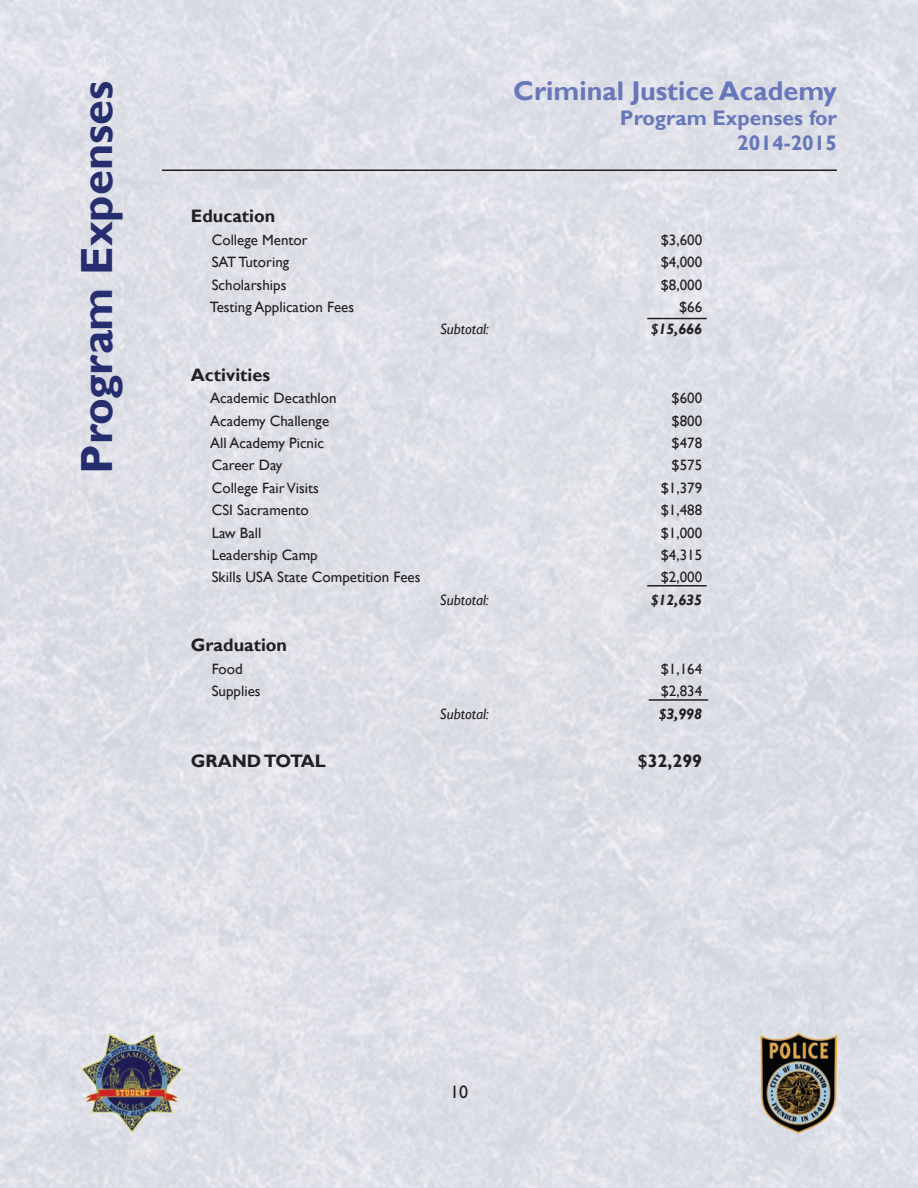
<style>
.page{position:relative;width:918px;height:1188px;background:#fff}
.page>*{position:absolute;margin:0;border:0;box-sizing:border-box;transform-origin:0 0}
.t1{font:700 45px "Gill Sans";color:#262e6f}
.t2{font:700 27px "Gill Sans";color:#6877ba}
.t3{font:700 21px/25.2px "Gill Sans";color:#6877ba;text-align:right}
.t4{font:700 18px "Gill Sans";color:#231f20}
.t5{font:18px "Gill Sans";color:#231f20}
.t6{font:15px "Gill Sans";color:#231f20}
.t7{font:italic 15px "Gill Sans";color:#231f20}
.t8{font:italic 700 15px "Gill Sans";color:#231f20}
</style>
<div class="page">
<img style="left:0;top:0;width:918px;height:1188px">
<img style="left:81px;top:1033px;width:102px;height:101px">
<img style="left:761px;top:1033px;width:75px;height:100px">
<hr style="left:162px;top:170px;width:675px;height:1px;background:#231f20">
<hr style="left:647px;top:318px;width:60px;height:1px;background:#231f20">
<hr style="left:649px;top:699px;width:59px;height:2px;background:#231f20">
<hr style="left:647px;top:585px;width:60px;height:1px;background:#231f20">
<h1 class="t1" style="left:70px;top:474px;width:394px;rotate:-90deg">Program Expenses</h1>
<h2 class="t2" style="left:513px;top:74px;width:325px">Criminal Justice Academy</h2>
<h3 class="t3" style="left:620px;top:106px;width:219px">Program Expenses for<br>2014-2015</h3>
<p class="t4" style="left:191px;top:206px;width:86px">Education</p>
<p class="t6" style="left:212px;top:231px;width:98px">College Mentor</p>
<p class="t6" style="left:661px;top:231px;width:43px">$3,600</p>
<p class="t6" style="left:212px;top:253px;width:79px">SAT Tutoring</p>
<p class="t6" style="left:661px;top:253px;width:43px">$4,000</p>
<p class="t6" style="left:212px;top:276px;width:76px">Scholarships</p>
<p class="t6" style="left:661px;top:276px;width:43px">$8,000</p>
<p class="t6" style="left:210px;top:298px;width:146px">Testing Application Fees</p>
<p class="t6" style="left:679px;top:298px;width:25px">$66</p>
<p class="t7" style="left:440px;top:320px;width:50px">Subtotal:</p>
<p class="t8" style="left:651px;top:320px;width:53px">$15,666</p>
<p class="t4" style="left:191px;top:364px;width:81px">Activities</p>
<p class="t6" style="left:210px;top:390px;width:128px">Academic Decathlon</p>
<p class="t6" style="left:672px;top:390px;width:32px">$600</p>
<p class="t6" style="left:210px;top:412px;width:120px">Academy Challenge</p>
<p class="t6" style="left:672px;top:412px;width:32px">$800</p>
<p class="t6" style="left:210px;top:434px;width:115px">All Academy Picnic</p>
<p class="t6" style="left:672px;top:434px;width:32px">$478</p>
<p class="t6" style="left:212px;top:457px;width:72px">Career Day</p>
<p class="t6" style="left:672px;top:457px;width:32px">$575</p>
<p class="t6" style="left:212px;top:479px;width:109px">College Fair Visits</p>
<p class="t6" style="left:661px;top:479px;width:43px">$1,379</p>
<p class="t6" style="left:212px;top:501px;width:99px">CSI Sacramento</p>
<p class="t6" style="left:661px;top:501px;width:43px">$1,488</p>
<p class="t6" style="left:212px;top:524px;width:51px">Law Ball</p>
<p class="t6" style="left:661px;top:524px;width:43px">$1,000</p>
<p class="t6" style="left:212px;top:546px;width:108px">Leadership Camp</p>
<p class="t6" style="left:661px;top:546px;width:43px">$4,315</p>
<p class="t6" style="left:212px;top:569px;width:210px">Skills USA State Competition Fees</p>
<p class="t6" style="left:661px;top:569px;width:43px">$2,000</p>
<p class="t7" style="left:440px;top:591px;width:50px">Subtotal:</p>
<p class="t8" style="left:651px;top:591px;width:53px">$12,635</p>
<p class="t4" style="left:191px;top:635px;width:98px">Graduation</p>
<p class="t6" style="left:212px;top:660px;width:33px">Food</p>
<p class="t6" style="left:661px;top:660px;width:43px">$1,164</p>
<p class="t6" style="left:212px;top:682px;width:50px">Supplies</p>
<p class="t6" style="left:661px;top:682px;width:43px">$2,834</p>
<p class="t7" style="left:440px;top:705px;width:50px">Subtotal:</p>
<p class="t8" style="left:659px;top:705px;width:45px">$3,998</p>
<p class="t4" style="left:191px;top:751px;width:137px">GRAND TOTAL</p>
<p class="t4" style="left:638px;top:751px;width:66px">$32,299</p>
<p class="t5" style="left:450px;top:1081px;width:19px">10</p>
</div>
